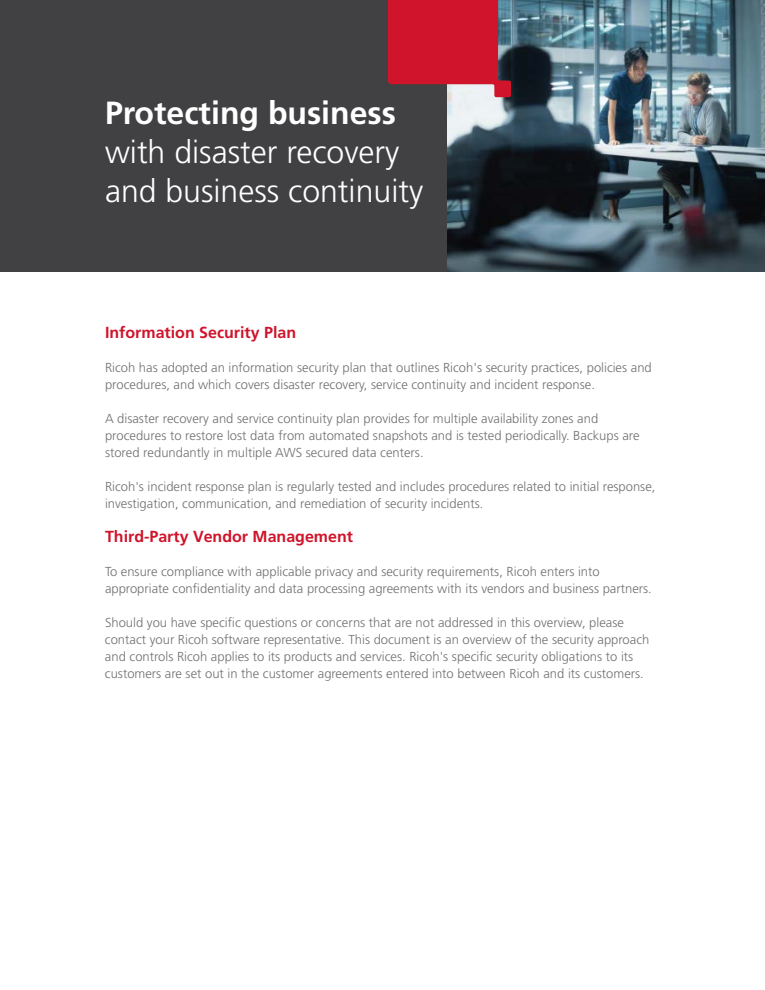
<style>
.page{position:relative;width:765px;height:990px;background:#fff}
.page>*{position:absolute;margin:0;border:0;box-sizing:border-box;transform-origin:0 0}
.t1{font:300 32px/39px "Frutiger LT Std";color:#fff}
.t2{font:700 32px "Frutiger LT Std";color:#fff}
.t3{font:700 16px "Frutiger LT Std";color:#cf142b}
.t4{font:300 13px/17px "Frutiger LT Std";color:#717171}
</style>
<div class="page">
<div style="left:0;top:0;width:765px;height:272px;background:#414143"></div>
<img style="left:447px;top:0;width:318px;height:272px">
<svg style="left:388px;top:0;width:123px;height:97px;background:#bb293d"></svg>
<h1 class="t2" style="left:105px;top:94px;width:292px">Protecting business</h1>
<h1 class="t1" style="left:105px;top:132px;width:320px">with disaster recovery and business continuity</h1>
<p class="t3" style="left:105px;top:323px;width:193px">Information Security Plan</p>
<p class="t4" style="left:105px;top:359px;width:548px">Ricoh has adopted an information security plan that outlines Ricoh's security practices, policies and procedures, and which covers disaster recovery, service continuity and incident response.</p>
<p class="t4" style="left:105px;top:410px;width:536px">A disaster recovery and service continuity plan provides for multiple availability zones and procedures to restore lost data from automated snapshots and is tested periodically. Backups are stored redundantly in multiple AWS secured data centers.</p>
<p class="t4" style="left:105px;top:478px;width:552px">Ricoh's incident response plan is regularly tested and includes procedures related to initial response, investigation, communication, and remediation of security incidents.</p>
<p class="t3" style="left:105px;top:527px;width:250px">Third-Party Vendor Management</p>
<p class="t4" style="left:105px;top:563px;width:548px">To ensure compliance with applicable privacy and security requirements, Ricoh enters into appropriate confidentiality and data processing agreements with its vendors and business partners.</p>
<p class="t4" style="left:105px;top:614px;width:546px">Should you have specific questions or concerns that are not addressed in this overview, please contact your Ricoh software representative. This document is an overview of the security approach and controls Ricoh applies to its products and services. Ricoh's specific security obligations to its customers are set out in the customer agreements entered into between Ricoh and its customers.</p>
</div>
